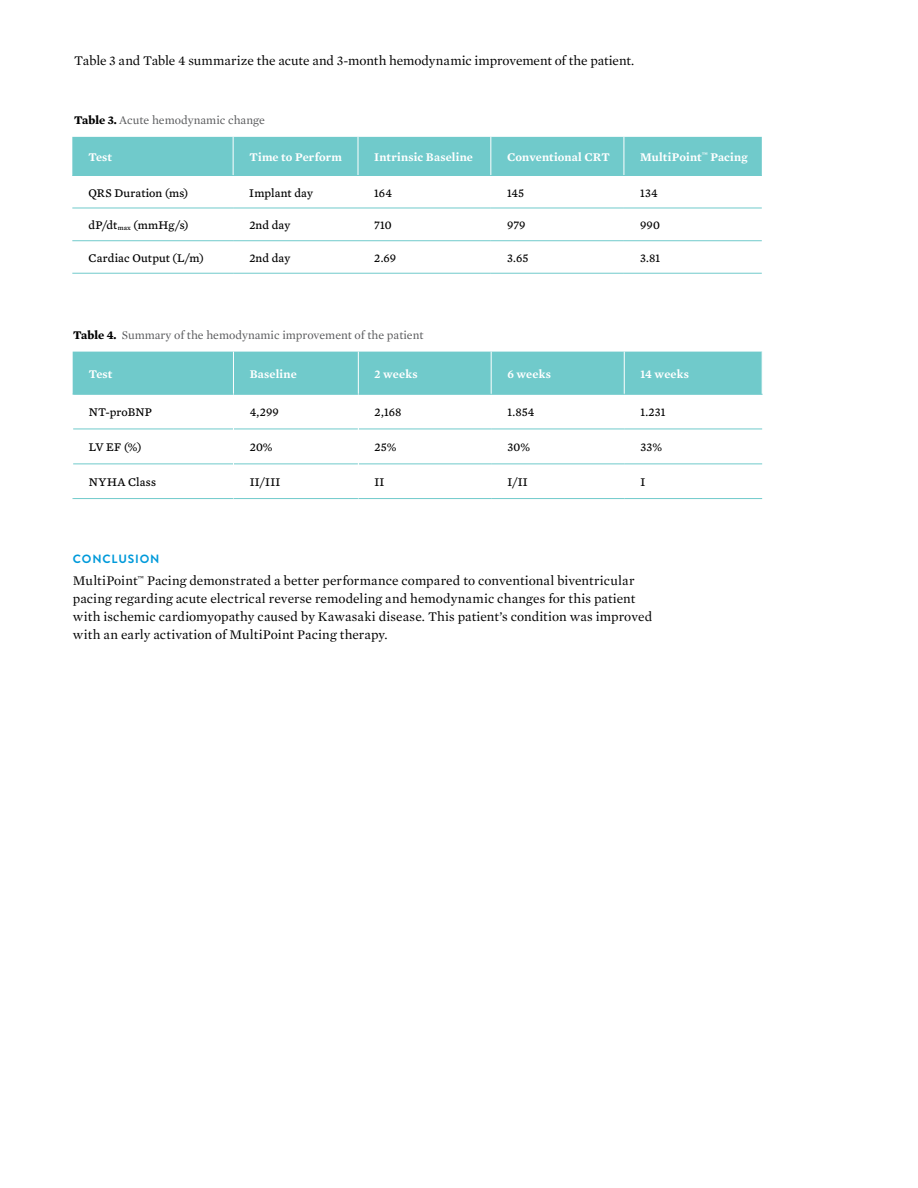
<style>
.page{position:relative;width:918px;height:1188px;background:#fff}
.page>*{position:absolute;margin:0;border:0;box-sizing:border-box;transform-origin:0 0}
.t1{font:13.5px/18px "Mercury Text G1";letter-spacing:.005em;color:#000}
.t2{font:12px "Mercury Text G4";letter-spacing:.01em;color:#000}
.t3{font:600 12px "Mercury Text G4";letter-spacing:.01em;color:#fff}
.t4{font:12px "Mercury Text G1";color:#58595b}
.t5{font:700 12px "Brandon Grotesque";letter-spacing:.07em;color:#009ada}
.t6{font:12px "Mercury Text G4";letter-spacing:.03em;color:#000}
.s1{font-weight:700;color:#000}
</style>
<div class="page">
<div style="left:73px;top:352px;width:689px;height:42px;background:#70cacb"></div>
<hr style="left:233px;top:352px;width:1px;height:42px;background:#fff">
<hr style="left:358px;top:352px;width:1px;height:42px;background:#fff">
<hr style="left:491px;top:352px;width:1px;height:42px;background:#fff">
<hr style="left:624px;top:352px;width:1px;height:42px;background:#fff">
<hr style="left:72px;top:394px;width:161px;height:1px;background:#70cacb">
<hr style="left:233px;top:394px;width:125px;height:1px;background:#70cacb">
<hr style="left:358px;top:394px;width:133px;height:1px;background:#70cacb">
<hr style="left:491px;top:394px;width:133px;height:1px;background:#70cacb">
<hr style="left:624px;top:394px;width:139px;height:1px;background:#70cacb">
<hr style="left:73px;top:429px;width:160px;height:1px;background:#70cacb">
<hr style="left:234px;top:429px;width:124px;height:1px;background:#70cacb">
<hr style="left:359px;top:429px;width:132px;height:1px;background:#70cacb">
<hr style="left:491px;top:429px;width:133px;height:1px;background:#70cacb">
<hr style="left:624px;top:429px;width:138px;height:1px;background:#70cacb">
<hr style="left:73px;top:464px;width:160px;height:1px;background:#70cacb">
<hr style="left:72px;top:498px;width:161px;height:1px;background:#70cacb">
<hr style="left:234px;top:464px;width:124px;height:1px;background:#70cacb">
<hr style="left:233px;top:498px;width:125px;height:1px;background:#70cacb">
<hr style="left:359px;top:464px;width:132px;height:1px;background:#70cacb">
<hr style="left:358px;top:498px;width:133px;height:1px;background:#70cacb">
<hr style="left:72px;top:394px;width:1px;height:35px;background:#fff">
<hr style="left:491px;top:464px;width:133px;height:1px;background:#70cacb">
<hr style="left:233px;top:394px;width:1px;height:35px;background:#fff">
<hr style="left:491px;top:498px;width:133px;height:1px;background:#70cacb">
<hr style="left:624px;top:464px;width:138px;height:1px;background:#70cacb">
<hr style="left:358px;top:394px;width:1px;height:35px;background:#fff">
<hr style="left:624px;top:498px;width:138px;height:1px;background:#70cacb">
<div style="left:72px;top:137px;width:690px;height:38px;background:#70cacb"></div>
<hr style="left:233px;top:137px;width:1px;height:38px;background:#fff">
<hr style="left:358px;top:137px;width:1px;height:38px;background:#fff">
<hr style="left:490px;top:137px;width:1px;height:38px;background:#fff">
<hr style="left:624px;top:137px;width:1px;height:38px;background:#fff">
<hr style="left:72px;top:175px;width:161px;height:1px;background:#70cacb">
<hr style="left:233px;top:175px;width:125px;height:1px;background:#70cacb">
<hr style="left:358px;top:175px;width:133px;height:1px;background:#70cacb">
<hr style="left:491px;top:175px;width:133px;height:1px;background:#70cacb">
<hr style="left:624px;top:175px;width:138px;height:1px;background:#70cacb">
<hr style="left:72px;top:208px;width:161px;height:1px;background:#70cacb">
<hr style="left:233px;top:208px;width:125px;height:1px;background:#70cacb">
<hr style="left:358px;top:208px;width:133px;height:1px;background:#70cacb">
<hr style="left:491px;top:208px;width:133px;height:1px;background:#70cacb">
<hr style="left:624px;top:208px;width:138px;height:1px;background:#70cacb">
<hr style="left:72px;top:240px;width:161px;height:1px;background:#70cacb">
<hr style="left:72px;top:273px;width:161px;height:1px;background:#70cacb">
<hr style="left:233px;top:240px;width:125px;height:1px;background:#70cacb">
<hr style="left:233px;top:273px;width:125px;height:1px;background:#70cacb">
<hr style="left:358px;top:240px;width:133px;height:1px;background:#70cacb">
<hr style="left:358px;top:273px;width:133px;height:1px;background:#70cacb">
<hr style="left:491px;top:240px;width:133px;height:1px;background:#70cacb">
<hr style="left:491px;top:273px;width:133px;height:1px;background:#70cacb">
<hr style="left:624px;top:240px;width:138px;height:1px;background:#70cacb">
<hr style="left:624px;top:273px;width:138px;height:1px;background:#70cacb">
<p class="t1" style="left:74px;top:51px;width:562px">Table 3 and Table 4 summarize the acute and 3-month hemodynamic improvement of the patient.</p>
<p class="t4" style="left:74px;top:111px;width:192px"><span class="s1">Table 3.</span> Acute hemodynamic change</p>
<p class="t3" style="left:89px;top:148px;width:25px">Test</p>
<p class="t3" style="left:249px;top:148px;width:94px">Time to Perform</p>
<p class="t3" style="left:374px;top:148px;width:100px">Intrinsic Baseline</p>
<p class="t3" style="left:507px;top:148px;width:104px">Conventional CRT</p>
<p class="t3" style="left:640px;top:148px;width:109px">MultiPoint<sup>™</sup> Pacing</p>
<p class="t2" style="left:89px;top:184px;width:101px">QRS Duration (ms)</p>
<p class="t2" style="left:249px;top:184px;width:65px">Implant day</p>
<p class="t2" style="left:374px;top:184px;width:19px">164</p>
<p class="t2" style="left:507px;top:184px;width:19px">145</p>
<p class="t2" style="left:640px;top:184px;width:19px">134</p>
<p class="t2" style="left:89px;top:216px;width:101px">dP/dt<sub>max</sub> (mmHg/s)</p>
<p class="t2" style="left:249px;top:216px;width:43px">2nd day</p>
<p class="t2" style="left:374px;top:216px;width:19px">710</p>
<p class="t2" style="left:507px;top:216px;width:20px">979</p>
<p class="t2" style="left:640px;top:216px;width:21px">990</p>
<p class="t2" style="left:89px;top:249px;width:117px">Cardiac Output (L/m)</p>
<p class="t2" style="left:249px;top:249px;width:43px">2nd day</p>
<p class="t2" style="left:374px;top:249px;width:24px">2.69</p>
<p class="t2" style="left:507px;top:249px;width:23px">3.65</p>
<p class="t2" style="left:640px;top:249px;width:22px">3.81</p>
<p class="t4" style="left:73px;top:326px;width:352px"><span class="s1">Table 4.</span> Summary of the hemodynamic improvement of the patient</p>
<p class="t3" style="left:89px;top:365px;width:25px">Test</p>
<p class="t3" style="left:250px;top:365px;width:49px">Baseline</p>
<p class="t3" style="left:375px;top:365px;width:45px">2 weeks</p>
<p class="t3" style="left:507px;top:365px;width:45px">6 weeks</p>
<p class="t3" style="left:640px;top:365px;width:50px">14 weeks</p>
<p class="t2" style="left:89px;top:404px;width:65px">NT-proBNP</p>
<p class="t2" style="left:250px;top:404px;width:31px">4,299</p>
<p class="t2" style="left:375px;top:404px;width:28px">2,168</p>
<p class="t2" style="left:507px;top:404px;width:29px">1.854</p>
<p class="t2" style="left:640px;top:404px;width:27px">1.231</p>
<p class="t2" style="left:89px;top:438px;width:54px">LV EF (%)</p>
<p class="t2" style="left:250px;top:438px;width:25px">20%</p>
<p class="t2" style="left:375px;top:438px;width:23px">25%</p>
<p class="t2" style="left:507px;top:438px;width:24px">30%</p>
<p class="t2" style="left:640px;top:438px;width:23px">33%</p>
<p class="t6" style="left:89px;top:473px;width:69px">NYHA Class</p>
<p class="t2" style="left:250px;top:473px;width:32px">II/III</p>
<p class="t2" style="left:375px;top:473px;width:12px">II</p>
<p class="t2" style="left:507px;top:473px;width:22px">I/II</p>
<p class="t2" style="left:640px;top:473px;width:6px">I</p>
<p class="t5" style="left:73px;top:550px;width:88px">CONCLUSION</p>
<p class="t1" style="left:73px;top:571px;width:581px">MultiPoint<sup>™</sup> Pacing demonstrated a better performance compared to conventional biventricular pacing regarding acute electrical reverse remodeling and hemodynamic changes for this patient with ischemic cardiomyopathy caused by Kawasaki disease. This patient’s condition was improved with an early activation of MultiPoint Pacing therapy.</p>
</div>
